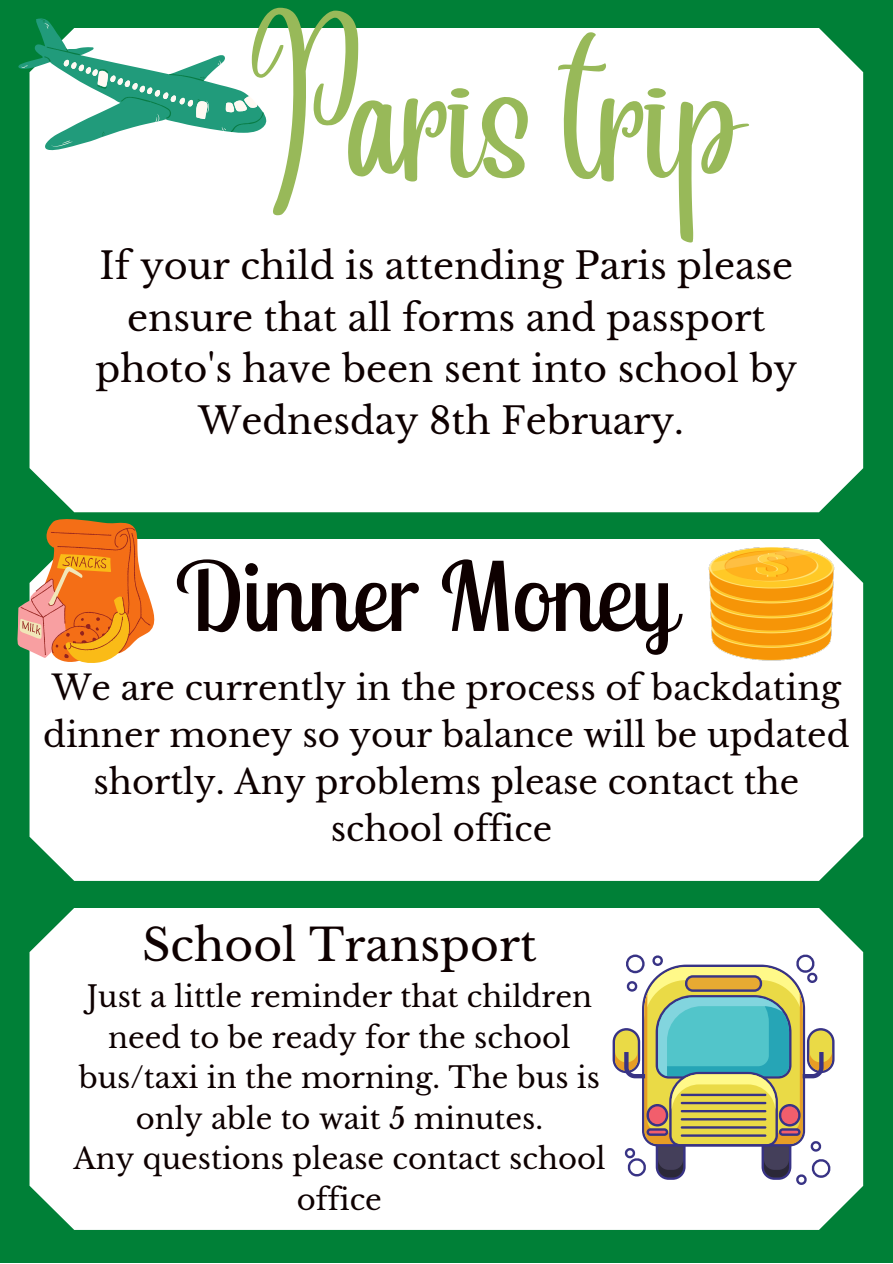
<style>
.page{position:relative;width:893px;height:1264px;background:#fff}
.page>*{position:absolute;margin:0;border:0;box-sizing:border-box;transform-origin:0 0}
.t1{font:136.5px "Angelina";color:#98b959}
.t2{font:95.4px "Lobster Two";color:#0e0000}
.t3{font:44.1px "Libre Baskerville";color:#0e0000}
.t4{font:36.75px/51.3px "Libre Baskerville";color:#0e0000;text-align:center}
.t5{font:33.9px/47.1px "Libre Baskerville";color:#0e0000;text-align:center}
.t6{font:29.1px/40.5px "Libre Baskerville";color:#0e0000;text-align:center}
</style>
<div class="page">
<div style="left:0;top:0;width:892px;height:1262px;background:#008037"></div>
<div style="left:30px;top:28px;width:833px;height:484px;background:#fff"></div>
<svg style="left:18px;top:18px;width:249px;height:136px;background:#98cebb"></svg>
<div style="left:30px;top:539px;width:833px;height:341px;background:#fff"></div>
<img style="left:707px;top:547px;width:127px;height:115px">
<svg style="left:17px;top:519px;width:137px;height:144px;background:#cc8e48"></svg>
<div style="left:30px;top:908px;width:833px;height:321px;background:#fff"></div>
<svg style="left:612px;top:953px;width:222px;height:231px;background:#b7c3a8"></svg>
<h1 class="t1" style="left:251px;top:92px;width:496px">Paris trip</h1>
<p class="t4" style="left:95px;top:241px;width:703px">If your child is attending Paris please ensure that all forms and passport photo's have been sent into school by Wednesday 8th February.</p>
<h2 class="t2" style="left:175px;top:535px;width:501px">Dinner Money</h2>
<p class="t5" style="left:43px;top:664px;width:807px">We are currently in the process of backdating dinner money so your balance will be updated shortly. Any problems please contact the school office</p>
<h3 class="t3" style="left:142px;top:918px;width:396px">School Transport</h3>
<p class="t6" style="left:73px;top:977px;width:533px">Just a little reminder that children need to be ready for the school bus/taxi in the morning. The bus is only able to wait 5 minutes.<br>Any questions please contact school office</p>
</div>
